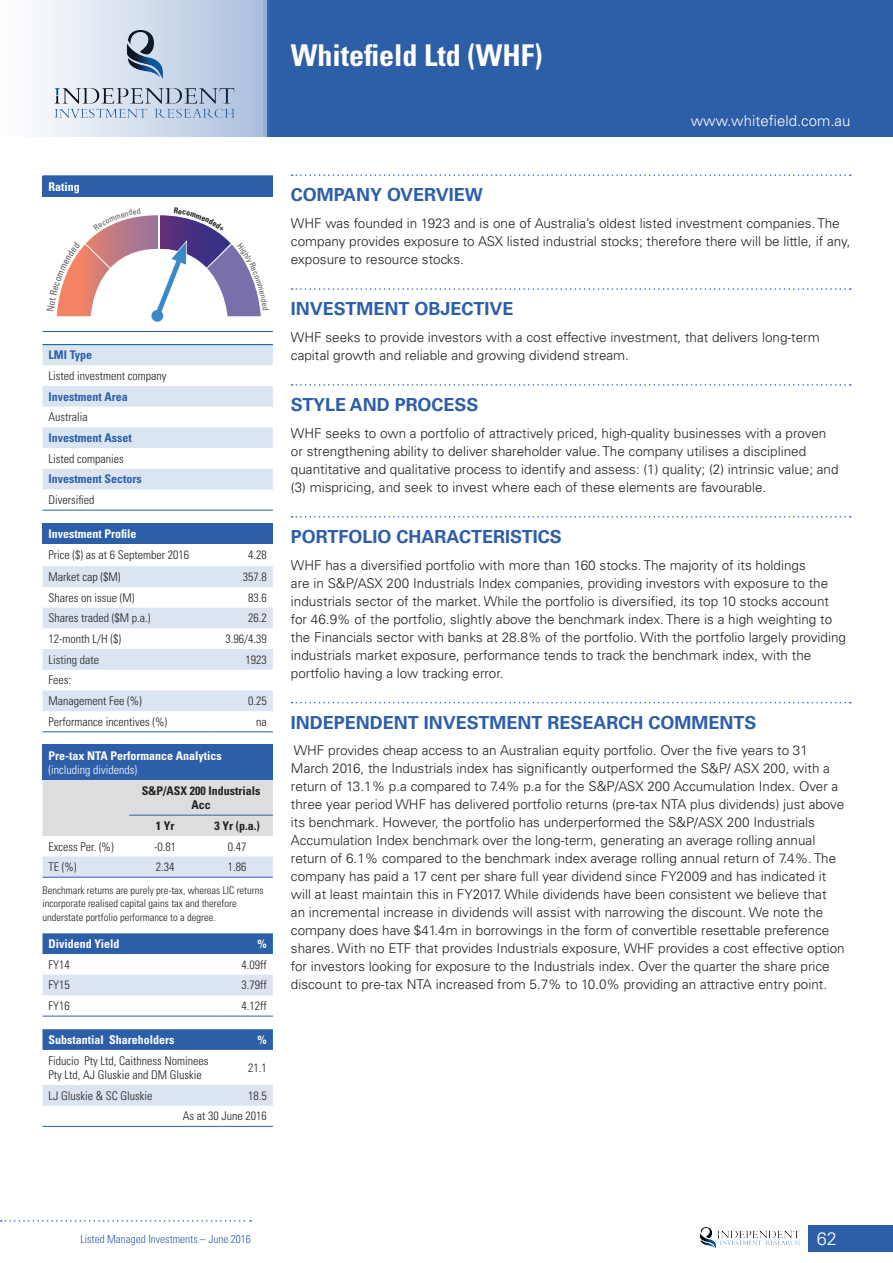
<style>
.page{position:relative;width:893px;height:1263px;background:#fff}
.page>*{position:absolute;margin:0;border:0;box-sizing:border-box;transform-origin:0 0}
.Title{font:700 condensed 30px "Univers LT Std";color:#fff}
.Header_1{font:700 18px "Univers LT Std";color:#2d5fa9}
.t1{font:300 18px "Univers LT Std";color:#fff}
.Body_Text{font:300 15px "Univers LT Std";color:#fff}
.Body_Text-2{font:300 13.5px/18px "Univers LT Std";color:#231f20}
.Table_text{font:300 condensed 12px/14.4px "Univers LT Std";color:#231f20}
.Table_header{font:700 condensed 12px/14.4px "Univers LT Std";color:#fff}
.Table_header-2{font:700 condensed 12px "Univers LT Std";color:#2d5fa9}
.PnL_Subhead{font:700 condensed 12px/14.4px "Univers LT Std";color:#231f20;text-align:center}
.t2{font:300 condensed 11.25px "Univers LT Std";color:#2d5fa9}
.Source{font:300 condensed 10.5px/13.5px "Univers LT Std";color:#231f20}
.s1{font-weight:300}
</style>
<div class="page">
<div style="left:808px;top:1225px;width:85px;height:26px;background:#2d5fa9"></div>
<svg style="left:39px;top:0;width:854px;height:136px;background:#557db8"></svg>
<img style="left:700px;top:1227px;width:99px;height:21px">
<svg style="left:1px;top:1220px;width:250px;height:2px"></svg>
<div style="left:43px;top:176px;width:230px;height:20px;background:#2d5fa9"></div>
<hr style="left:43px;top:331px;width:230px;height:1px;background:#2d5fa9">
<img style="left:57px;top:215px;width:101px;height:101px">
<svg style="left:43px;top:345px;width:230px;height:144px"></svg>
<hr style="left:43px;top:510px;width:230px;height:1px;background:#2d5fa9">
<hr style="left:43px;top:344px;width:230px;height:1px;background:#015698">
<div style="left:43px;top:523px;width:230px;height:21px;background:#2d5fa9"></div>
<svg style="left:43px;top:566px;width:230px;height:145px"></svg>
<hr style="left:43px;top:731px;width:165px;height:1px;background:#2d5fa9">
<hr style="left:208px;top:731px;width:65px;height:1px;background:#2d5fa9">
<div style="left:43px;top:745px;width:230px;height:35px;background:#2d5fa9"></div>
<div style="left:43px;top:780px;width:230px;height:56px;background:#dcdddf"></div>
<svg style="left:43px;top:856px;width:230px;height:21px;background:#d9e3f0"></svg>
<hr style="left:129px;top:815px;width:72px;height:1px;background:#2d5fa9">
<hr style="left:201px;top:815px;width:72px;height:1px;background:#2d5fa9">
<hr style="left:43px;top:877px;width:86px;height:1px;background:#2d5fa9">
<hr style="left:129px;top:877px;width:72px;height:1px;background:#2d5fa9">
<hr style="left:201px;top:877px;width:72px;height:1px;background:#2d5fa9">
<div style="left:43px;top:933px;width:230px;height:21px;background:#2d5fa9"></div>
<div style="left:43px;top:975px;width:230px;height:20px;background:#dbe5f1"></div>
<hr style="left:43px;top:1016px;width:178px;height:1px;background:#2d5fa9">
<hr style="left:221px;top:1016px;width:52px;height:1px;background:#2d5fa9">
<svg style="left:43px;top:1029px;width:230px;height:21px;background:#3061aa"></svg>
<div style="left:43px;top:1085px;width:230px;height:21px;background:#dbe5f1"></div>
<hr style="left:43px;top:1126px;width:178px;height:1px;background:#2d5fa9">
<hr style="left:221px;top:1126px;width:52px;height:1px;background:#2d5fa9">
<svg style="left:292px;top:174px;width:559px;height:2px"></svg>
<svg style="left:292px;top:288px;width:559px;height:2px"></svg>
<svg style="left:292px;top:384px;width:559px;height:2px"></svg>
<svg style="left:292px;top:516px;width:559px;height:1px"></svg>
<svg style="left:292px;top:702px;width:559px;height:1px"></svg>
<svg style="left:57px;top:242px;width:54px;height:69px"></svg>
<svg style="left:93px;top:215px;width:48px;height:15px"></svg>
<svg style="left:174px;top:216px;width:42px;height:15px"></svg>
<svg style="left:151px;top:240px;width:110px;height:82px"></svg>
<p class="Table_header" style="left:49px;top:179px;width:33px">Rating</p>
<p class="Table_header-2" style="left:49px;top:348px;width:45px">LMI Type</p>
<p class="Table_text" style="left:49px;top:369px;width:119px">Listed investment company</p>
<p class="Table_header-2" style="left:49px;top:389px;width:81px">Investment Area</p>
<p class="Table_text" style="left:49px;top:410px;width:41px">Australia</p>
<p class="Table_header-2" style="left:49px;top:430px;width:85px">Investment Asset</p>
<p class="Table_text" style="left:49px;top:451px;width:77px">Listed companies</p>
<p class="Table_header-2" style="left:49px;top:472px;width:95px">Investment Sectors</p>
<p class="Table_text" style="left:49px;top:493px;width:47px">Diversified</p>
<p class="Table_header" style="left:49px;top:526px;width:89px">Investment Profile</p>
<p class="Table_text" style="left:49px;top:548px;width:142px">Price ($) as at 6 September 2016</p>
<p class="Table_text" style="left:248px;top:548px;width:20px">4.28</p>
<p class="Table_text" style="left:49px;top:569px;width:73px">Market cap ($M)</p>
<p class="Table_text" style="left:243px;top:569px;width:25px">357.8</p>
<p class="Table_text" style="left:49px;top:590px;width:87px">Shares on issue (M)</p>
<p class="Table_text" style="left:248px;top:590px;width:20px">83.6</p>
<p class="Table_text" style="left:49px;top:611px;width:103px">Shares traded ($M p.a.)</p>
<p class="Table_text" style="left:248px;top:611px;width:20px">26.2</p>
<p class="Table_text" style="left:49px;top:632px;width:74px">12-month L/H ($)</p>
<p class="Table_text" style="left:226px;top:632px;width:43px">3.96/4.39</p>
<p class="Table_text" style="left:49px;top:652px;width:52px">Listing date</p>
<p class="Table_text" style="left:246px;top:652px;width:23px">1923</p>
<p class="Table_text" style="left:49px;top:673px;width:24px">Fees:</p>
<p class="Table_text" style="left:49px;top:694px;width:95px">Management Fee (%)</p>
<p class="Table_text" style="left:248px;top:694px;width:20px">0.25</p>
<p class="Table_text" style="left:49px;top:714px;width:120px">Performance incentives (%)</p>
<p class="Table_text" style="left:256px;top:714px;width:12px">na</p>
<p class="Table_header" style="left:49px;top:748px;width:175px">Pre-tax NTA Performance Analytics <span class="s1">(including dividends)</span></p>
<p class="PnL_Subhead" style="left:142px;top:783px;width:120px">S&amp;P/ASX 200 Industrials<br>Acc</p>
<p class="PnL_Subhead" style="left:156px;top:818px;width:20px">1 Yr</p>
<p class="PnL_Subhead" style="left:214px;top:818px;width:47px">3 Yr (p.a.)</p>
<p class="Table_text" style="left:49px;top:839px;width:67px">Excess Per. (%)</p>
<p class="Table_text" style="left:154px;top:839px;width:23px">-0.81</p>
<p class="Table_text" style="left:228px;top:839px;width:20px">0.47</p>
<p class="Table_text" style="left:49px;top:860px;width:29px">TE (%)</p>
<p class="Table_text" style="left:156px;top:860px;width:20px">2.34</p>
<p class="Table_text" style="left:228px;top:860px;width:20px">1.86</p>
<p class="Source" style="left:43px;top:883px;width:223px">Benchmark returns are purely pre-tax, whereas LIC returns incorporate realised capital gains tax and therefore understate portfolio performance to a degree.</p>
<p class="Table_header" style="left:49px;top:936px;width:72px">Dividend Yield</p>
<p class="Table_header" style="left:258px;top:936px;width:11px">%</p>
<p class="Table_text" style="left:49px;top:957px;width:23px">FY14</p>
<p class="Table_text" style="left:242px;top:957px;width:27px">4.09ff</p>
<p class="Table_text" style="left:49px;top:978px;width:23px">FY15</p>
<p class="Table_text" style="left:242px;top:978px;width:27px">3.79ff</p>
<p class="Table_text" style="left:49px;top:999px;width:23px">FY16</p>
<p class="Table_text" style="left:242px;top:999px;width:27px">4.12ff</p>
<p class="Table_header" style="left:49px;top:1032px;width:127px">Substantial Shareholders</p>
<p class="Table_header" style="left:258px;top:1032px;width:11px">%</p>
<p class="Table_text" style="left:49px;top:1053px;width:161px">Fiducio Pty Ltd, Caithness Nominees<br>Pty Ltd, AJ Gluskie and DM Gluskie</p>
<p class="Table_text" style="left:248px;top:1060px;width:20px">21.1</p>
<p class="Table_text" style="left:49px;top:1088px;width:105px">LJ Gluskie &amp; SC Gluskie</p>
<p class="Table_text" style="left:248px;top:1088px;width:20px">18.5</p>
<p class="Table_text" style="left:183px;top:1109px;width:85px">As at 30 June 2016</p>
<p class="Title" style="left:291px;top:37px;width:253px">Whitefield Ltd (WHF)</p>
<p class="Body_Text" style="left:691px;top:112px;width:161px">www.whitefield.com.au</p>
<p class="Header_1" style="left:291px;top:185px;width:193px">COMPANY OVERVIEW</p>
<p class="Body_Text-2" style="left:291px;top:214px;width:561px">WHF was founded in 1923 and is one of Australia’s oldest listed investment companies. The company provides exposure to ASX listed industrial stocks; therefore there will be little, if any, exposure to resource stocks.</p>
<p class="Header_1" style="left:291px;top:298px;width:224px">INVESTMENT OBJECTIVE</p>
<p class="Body_Text-2" style="left:291px;top:328px;width:530px">WHF seeks to provide investors with a cost effective investment, that delivers long-term capital growth and reliable and growing dividend stream.</p>
<p class="Header_1" style="left:291px;top:394px;width:189px">STYLE AND PROCESS</p>
<p class="Body_Text-2" style="left:291px;top:424px;width:549px">WHF seeks to own a portfolio of attractively priced, high-quality businesses with a proven or strengthening ability to deliver shareholder value. The company utilises a disciplined quantitative and qualitative process to identify and assess: (1) quality; (2) intrinsic value; and (3) mispricing, and seek to invest where each of these elements are favourable.</p>
<p class="Header_1" style="left:291px;top:526px;width:272px">PORTFOLIO CHARACTERISTICS</p>
<p class="Body_Text-2" style="left:291px;top:556px;width:557px">WHF has a diversified portfolio with more than 160 stocks. The majority of its holdings<br>are in S&amp;P/ASX 200 Industrials Index companies, providing investors with exposure to the industrials sector of the market. While the portfolio is diversified, its top 10 stocks account for 46.9% of the portfolio, slightly above the benchmark index. There is a high weighting to the Financials sector with banks at 28.8% of the portfolio. With the portfolio largely providing industrials market exposure, performance tends to track the benchmark index, with the portfolio having a low tracking error.</p>
<p class="Header_1" style="left:291px;top:712px;width:467px">INDEPENDENT INVESTMENT RESEARCH COMMENTS</p>
<p class="Body_Text-2" style="left:291px;top:742px;width:555px">WHF provides cheap access to an Australian equity portfolio. Over the five years to 31<br>March 2016, the Industrials index has significantly outperformed the S&amp;P/ ASX 200, with a return of 13.1% p.a compared to 7.4% p.a for the S&amp;P/ASX 200 Accumulation Index. Over a three year period WHF has delivered portfolio returns (pre-tax NTA plus dividends) just above its benchmark. However, the portfolio has underperformed the S&amp;P/ASX 200 Industrials Accumulation Index benchmark over the long-term, generating an average rolling annual return of 6.1% compared to the benchmark index average rolling annual return of 7.4%. The company has paid a 17 cent per share full year dividend since FY2009 and has indicated it will at least maintain this in FY2017. While dividends have been consistent we believe that<br>an incremental increase in dividends will assist with narrowing the discount. We note the company does have $41.4m in borrowings in the form of convertible resettable preference shares. With no ETF that provides Industrials exposure, WHF provides a cost effective option for investors looking for exposure to the Industrials index. Over the quarter the share price discount to pre-tax NTA increased from 5.7% to 10.0% providing an attractive entry point.</p>
<p class="t2" style="left:80px;top:1232px;width:172px">Listed Managed Investments – June 2016</p>
<p class="t1" style="left:817px;top:1227px;width:22px">62</p>
</div>
